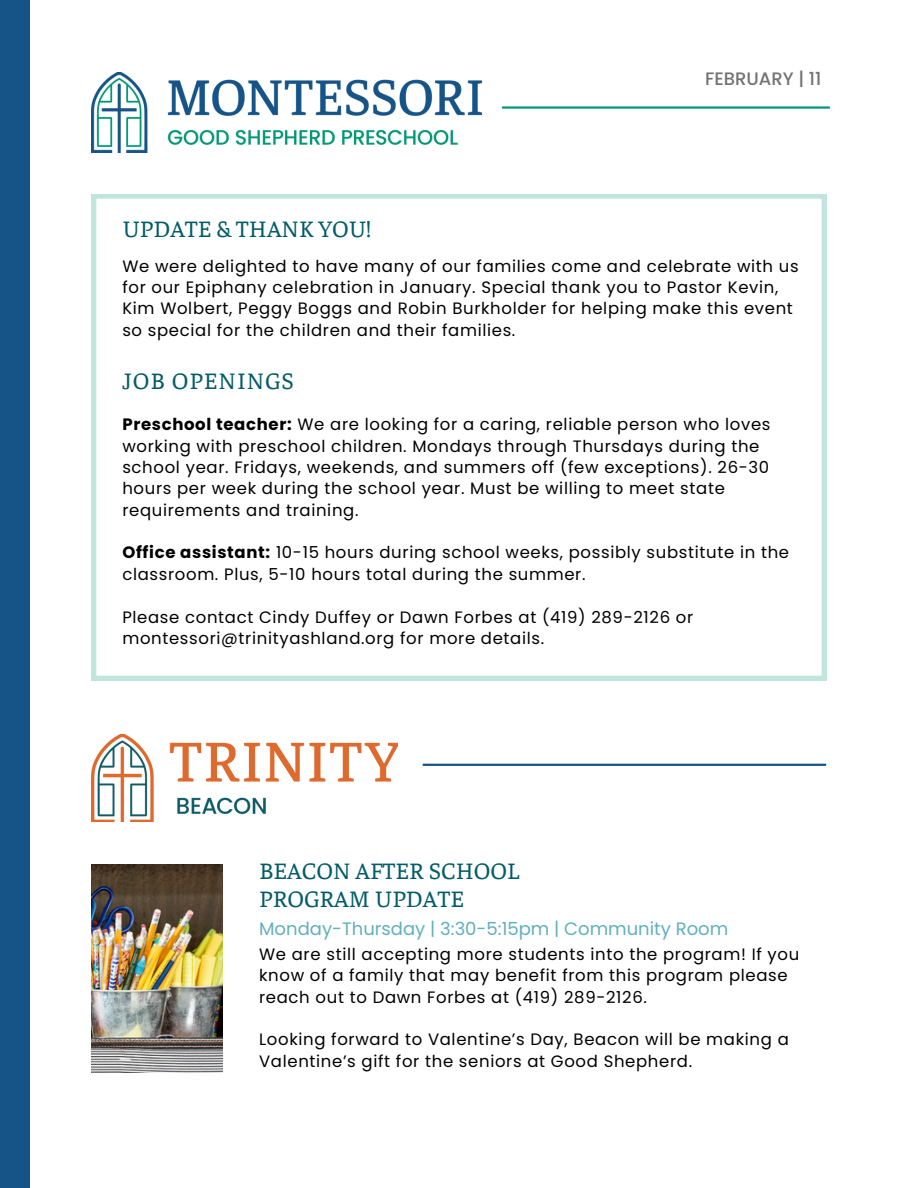
<style>
.page{position:relative;width:918px;height:1188px;background:#fff}
.page>*{position:absolute;margin:0;border:0;box-sizing:border-box;transform-origin:0 0}
.t1{font:24px/28.2px "Faustina";color:#035c67}
.t2{font:24px "Faustina";letter-spacing:.04em;color:#035c67}
.t3{font:18px "Poppins";color:#61b0bc}
.t4{font:500 18px "Poppins";color:#737373}
.t5{font:16.5px/21.3px "Poppins";letter-spacing:.04em;color:#000}
.s1{font-weight:700}
</style>
<div class="page">
<svg style="left:92px;top:194px;width:734px;height:486px"></svg>
<hr style="left:502px;top:106px;width:328px;height:3px;background:#009877">
<div style="left:0;top:0;width:30px;height:1188px;background:#165487"></div>
<img style="left:92px;top:72px;width:389px;height:80px">
<img style="left:92px;top:734px;width:306px;height:88px">
<hr style="left:423px;top:764px;width:403px;height:2px;background:#165487">
<img style="left:92px;top:864px;width:130px;height:208px">
<h1 class="t4" style="left:705px;top:66px;width:118px">FEBRUARY | 11</h1>
<p class="t1" style="left:122px;top:213px;width:250px">UPDATE &amp; THANK YOU!</p>
<h1 class="t5" style="left:122px;top:255px;width:678px">We were delighted to have many of our families come and celebrate with us for our Epiphany celebration in January. Special thank you to Pastor Kevin, Kim Wolbert, Peggy Boggs and Robin Burkholder for helping make this event so special for the children and their families.</h1>
<p class="t2" style="left:122px;top:364px;width:173px">JOB OPENINGS</p>
<p class="t5" style="left:122px;top:414px;width:650px"><span class="s1">Preschool teacher:</span> We are looking for a caring, reliable person who loves working with preschool children. Mondays through Thursdays during the school year. Fridays, weekends, and summers off (few exceptions). 26-30 hours per week during the school year. Must be willing to meet state requirements and training.</p>
<p class="t5" style="left:122px;top:542px;width:668px"><span class="s1">Office assistant:</span> 10-15 hours during school weeks, possibly substitute in the classroom. Plus, 5-10 hours total during the summer.</p>
<p class="t5" style="left:122px;top:606px;width:572px">Please contact Cindy Duffey or Dawn Forbes at (419) 289-2126 or montessori@trinityashland.org for more details.</p>
<h1 class="t1" style="left:259px;top:855px;width:262px">BEACON AFTER SCHOOL<br>PROGRAM UPDATE</h1>
<p class="t3" style="left:259px;top:916px;width:471px">Monday-Thursday | 3:30-5:15pm | Community Room</p>
<p class="t5" style="left:259px;top:943px;width:542px">We are still accepting more students into the program! If you know of a family that may benefit from this program please reach out to Dawn Forbes at (419) 289-2126.</p>
<p class="t5" style="left:259px;top:1029px;width:531px">Looking forward to Valentine’s Day, Beacon will be making a<br>Valentine’s gift for the seniors at Good Shepherd.</p>
</div>
